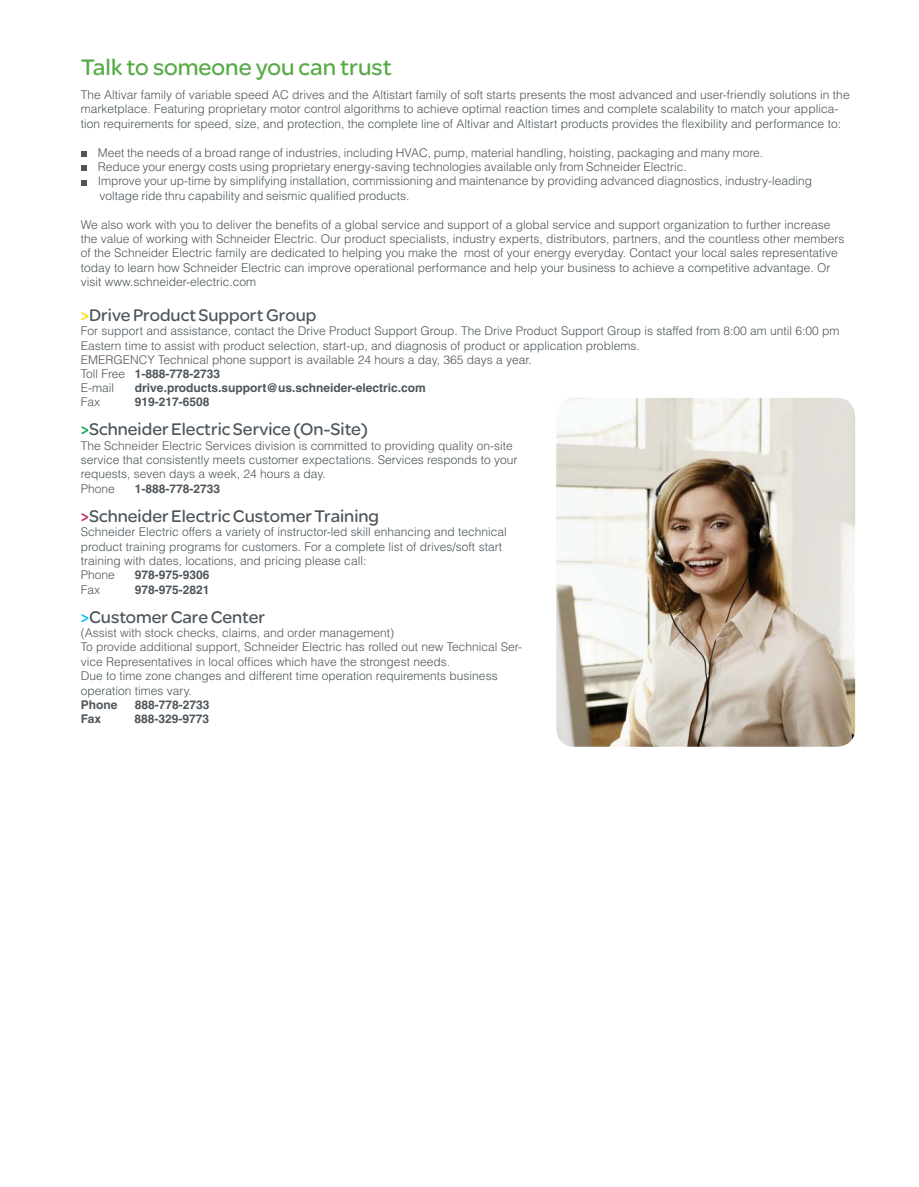
<style>
.page{position:relative;width:919px;height:1187px;background:#fff}
.page>*{position:absolute;margin:0;border:0;box-sizing:border-box;transform-origin:0 0}
.t1{font:24px "SE Optimist";color:#58aa47}
.t2{font:18px "SE Optimist";color:#4d555b}
.t3{font:300 12px/14.4px "Helvetica";color:#4d555b}
.t4{font:700 12px "Helvetica";color:#4d555b}
.s1{color:#fd0}
.s2{font-weight:700}
.s3{color:#00a650}
.s4{color:#bf2555}
.s5{color:#00bdf2}
</style>
<div class="page">
<svg style="left:82px;top:151px;width:5px;height:6px"></svg>
<svg style="left:82px;top:165px;width:5px;height:6px"></svg>
<svg style="left:82px;top:180px;width:5px;height:5px"></svg>
<img style="left:556px;top:398px;width:299px;height:348px;border-radius:18px">
<h1 class="t1" style="left:81px;top:58px;width:312px">Talk to someone you can trust</h1>
<p class="t3" style="left:81px;top:89px;width:770px">The Altivar family of variable speed AC drives and the Altistart family of soft starts presents the most advanced and user-friendly solutions in the marketplace. Featuring proprietary motor control algorithms to achieve optimal reaction times and complete scalability to match your applica&shy;tion requirements for speed, size, and protection, the complete line of Altivar and Altistart products provides the flexibility and performance to:</p>
<p class="t3" style="left:98px;top:146px;width:715px">Meet the needs of a broad range of industries, including HVAC, pump, material handling, hoisting, packaging and many more.<br>Reduce your energy costs using proprietary energy-saving technologies available only from Schneider Electric.<br>Improve your up-time by simplifying installation, commissioning and maintenance by providing advanced diagnostics, industry-leading voltage ride thru capability and seismic qualified products.</p>
<p class="t3" style="left:81px;top:218px;width:765px">We also work with you to deliver the benefits of a global service and support of a global service and support organization to further increase the value of working with Schneider Electric. Our product specialists, industry experts, distributors, partners, and the countless other members of the Schneider Electric family are dedicated to helping you make the most of your energy everyday. Contact your local sales representative today to learn how Schneider Electric can improve operational performance and help your business to achieve a competitive advantage. Or visit www.schneider-electric.com</p>
<h2 class="t2" style="left:81px;top:308px;width:237px"><span class="s1">&gt;</span>Drive Product Support Group</h2>
<p class="t3" style="left:81px;top:325px;width:760px">For support and assistance, contact the Drive Product Support Group. The Drive Product Support Group is staffed from 8:00 am until 6:00 pm<br>Eastern time to assist with product selection, start-up, and diagnosis of product or application problems.<br>EMERGENCY Technical phone support is available 24 hours a day, 365 days a year.</p>
<p class="t3" style="left:81px;top:367px;width:141px">Toll Free <span class="s2">1-888-778-2733<br></span>E-mail</p>
<p class="t4" style="left:135px;top:383px;width:293px">drive.products.support@us.schneider-electric.com</p>
<p class="t3" style="left:81px;top:396px;width:21px">Fax</p>
<p class="t4" style="left:135px;top:398px;width:76px">919-217-6508</p>
<h2 class="t2" style="left:81px;top:423px;width:288px"><span class="s3">&gt;</span>Schneider Electric Service (On-Site)</h2>
<p class="t3" style="left:81px;top:439px;width:438px">The Schneider Electric Services division is committed to providing quality on-site service that consistently meets customer expectations. Services responds to your requests, seven days a week, 24 hours a day.<br>Phone</p>
<p class="t4" style="left:135px;top:484px;width:87px">1-888-778-2733</p>
<h2 class="t2" style="left:81px;top:509px;width:300px"><span class="s4">&gt;</span>Schneider Electric Customer Training</h2>
<p class="t3" style="left:81px;top:526px;width:427px">Schneider Electric offers a variety of instructor-led skill enhancing and technical product training programs for customers. For a complete list of drives/soft start training with dates, locations, and pricing please call:<br>Phone</p>
<p class="t4" style="left:135px;top:570px;width:76px">978-975-9306</p>
<p class="t3" style="left:81px;top:583px;width:21px">Fax</p>
<p class="t4" style="left:135px;top:585px;width:76px">978-975-2821</p>
<h2 class="t2" style="left:81px;top:610px;width:186px"><span class="s5">&gt;</span>Customer Care Center</h2>
<p class="t3" style="left:81px;top:626px;width:443px">(Assist with stock checks, claims, and order management)<br>To provide additional support, Schneider Electric has rolled out new Technical Ser&shy;vice Representatives in local offices which have the strongest needs.<br>Due to time zone changes and different time operation requirements business operation times vary.</p>
<p class="t4" style="left:81px;top:700px;width:38px">Phone</p>
<p class="t4" style="left:135px;top:700px;width:76px">888-778-2733</p>
<p class="t4" style="left:81px;top:714px;width:22px">Fax</p>
<p class="t4" style="left:134px;top:714px;width:76px">888-329-9773</p>
</div>
